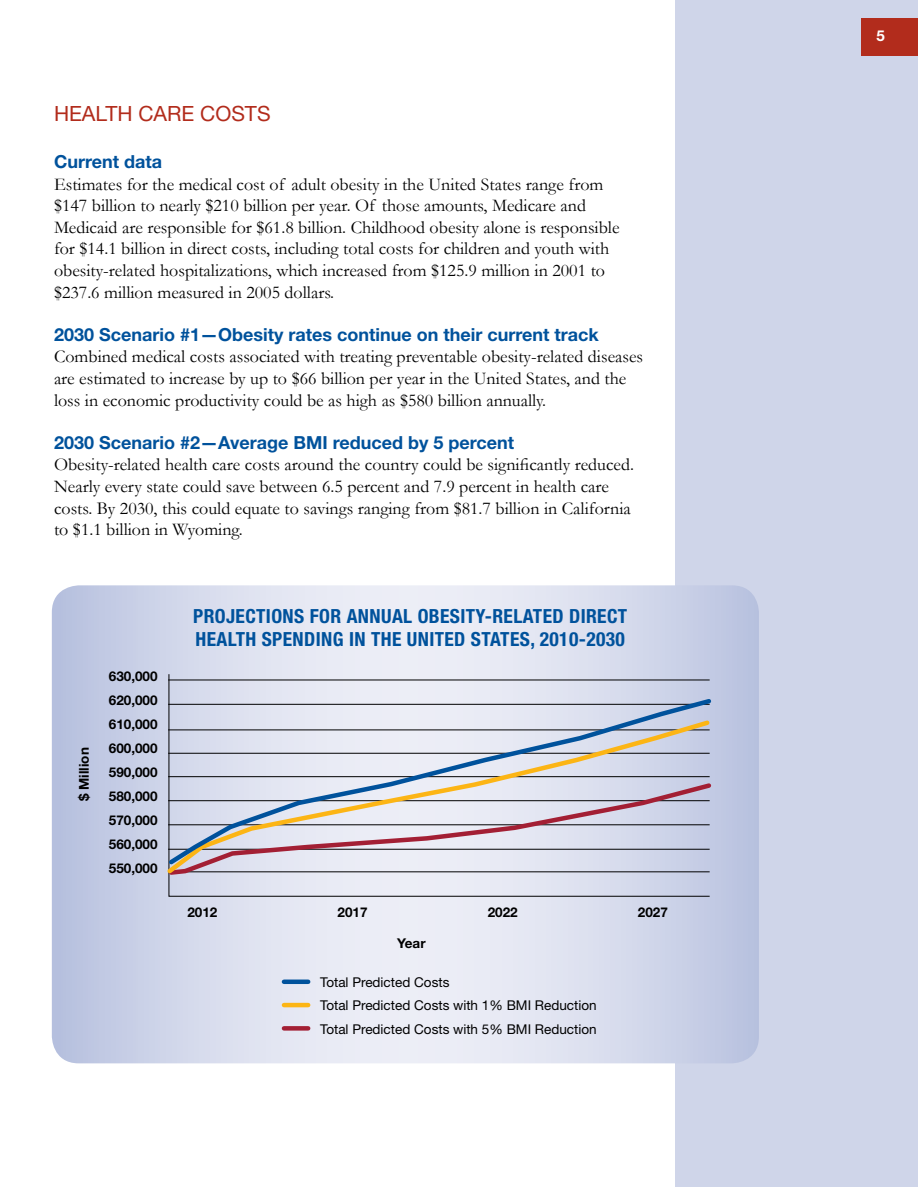
<style>
.page{position:relative;width:918px;height:1188px;background:#fff}
.page>*{position:absolute;margin:0;border:0;box-sizing:border-box;transform-origin:0 0}
.t1{font:21px "Helvetica Neue";color:#b22c1c}
.t2{font:700 condensed 19.5px "Helvetica Neue";letter-spacing:.02em;color:#00529c}
.t3{font:18px/21.6px "Garamond";color:#000}
.t4{font:700 18px "Helvetica Neue";color:#00529c}
.t5{font:700 15px "Helvetica Neue";color:#fff}
.t6{font:13.5px/23.2px "Helvetica Neue";color:#000}
.t7{font:700 13.5px/24px "Helvetica Neue";color:#000;text-align:justify}
</style>
<div class="page">
<div style="left:676px;top:1px;width:242px;height:1186px;background:#cfd5e9"></div>
<div style="left:862px;top:18px;width:56px;height:37px;background:#b22c1c"></div>
<svg style="left:52px;top:585px;width:707px;height:478px;background:#d4d9eb"></svg>
<svg style="left:169px;top:674px;width:541px;height:223px;background:#d7dae7"></svg>
<hr style="left:168px;top:680px;width:542px;height:1px;background:#000">
<svg style="left:163px;top:717px;width:550px;height:160px;background:#c7c7d3"></svg>
<svg style="left:165px;top:696px;width:549px;height:172px;background:#cfcfda"></svg>
<hr style="left:284px;top:980px;width:24px;height:4px;background:#00529c">
<hr style="left:284px;top:1003px;width:24px;height:4px;background:#fcb515">
<div style="left:284px;top:1026px;width:24px;height:5px;background:#a31f34"></div>
<p class="t1" style="left:54px;top:101px;width:218px">Health Care Costs</p>
<p class="t4" style="left:54px;top:150px;width:110px">Current data</p>
<p class="t3" style="left:54px;top:173px;width:567px">Estimates for the medical cost of adult obesity in the United States range from $147 billion to nearly $210 billion per year. Of those amounts, Medicare and Medicaid are responsible for $61.8 billion. Childhood obesity alone is responsible for $14.1 billion in direct costs, including total costs for children and youth with obesity-related hospitalizations, which increased from $125.9 million in 2001 to $237.6 million measured in 2005 dollars.</p>
<p class="t4" style="left:54px;top:323px;width:546px">2030 Scenario #1—Obesity rates continue on their current track</p>
<p class="t3" style="left:54px;top:346px;width:591px">Combined medical costs associated with treating preventable obesity-related diseases are estimated to increase by up to $66 billion per year in the United States, and the loss in economic productivity could be as high as $580 billion annually.</p>
<p class="t4" style="left:54px;top:431px;width:462px">2030 Scenario #2—Average BMI reduced by 5 percent</p>
<p class="t3" style="left:54px;top:454px;width:582px">Obesity-related health care costs around the country could be significantly reduced.<br>Nearly every state could save between 6.5 percent and 7.9 percent in health care costs. By 2030, this could equate to savings ranging from $81.7 billion in California to $1.1 billion in Wyoming.</p>
<p class="t7" style="left:72px;top:801px;width:55px;rotate:-90deg">$ Million</p>
<p class="t7" style="left:109px;top:664px;width:50px">630,000<br>620,000<br>610,000<br>600,000<br>590,000<br>580,000<br>570,000<br>560,000<br>550,000</p>
<p class="t2" style="left:193px;top:604px;width:22px">PROJECTIONS</p>
<p class="t2" style="left:310px;top:604px;width:12px">FOR</p>
<p class="t2" style="left:347px;top:604px;width:23px">ANNUAL</p>
<p class="t2" style="left:418px;top:604px;width:22px">OBESITY</p>
<p class="t2" style="left:485px;top:604px;width:30px">-RELATED</p>
<p class="t2" style="left:569px;top:604px;width:22px">DIRECT</p>
<p class="t2" style="left:196px;top:628px;width:21px">HEALTH</p>
<p class="t2" style="left:262px;top:628px;width:22px">SPENDING</p>
<p class="t2" style="left:349px;top:628px;width:33px">IN THE</p>
<p class="t2" style="left:407px;top:628px;width:22px">UNITED</p>
<p class="t2" style="left:471px;top:628px;width:22px">STATES</p>
<p class="t2" style="left:530px;top:628px;width:96px">, 2010-2030</p>
<p class="t7" style="left:187px;top:900px;width:32px">2012</p>
<p class="t7" style="left:338px;top:900px;width:32px">2017</p>
<p class="t7" style="left:488px;top:900px;width:32px">2022</p>
<p class="t7" style="left:638px;top:900px;width:32px">2027</p>
<p class="t7" style="left:397px;top:931px;width:30px">Year</p>
<p class="t6" style="left:320px;top:971px;width:195px">Total Predicted Costs<br>Total Predicted Costs with 1% BMI</p>
<p class="t6" style="left:535px;top:994px;width:63px">Reduction</p>
<p class="t6" style="left:320px;top:1017px;width:195px">Total Predicted Costs with 5% BMI</p>
<p class="t6" style="left:535px;top:1017px;width:63px">Reduction</p>
<p class="t5" style="left:877px;top:27px;width:10px">5</p>
</div>
